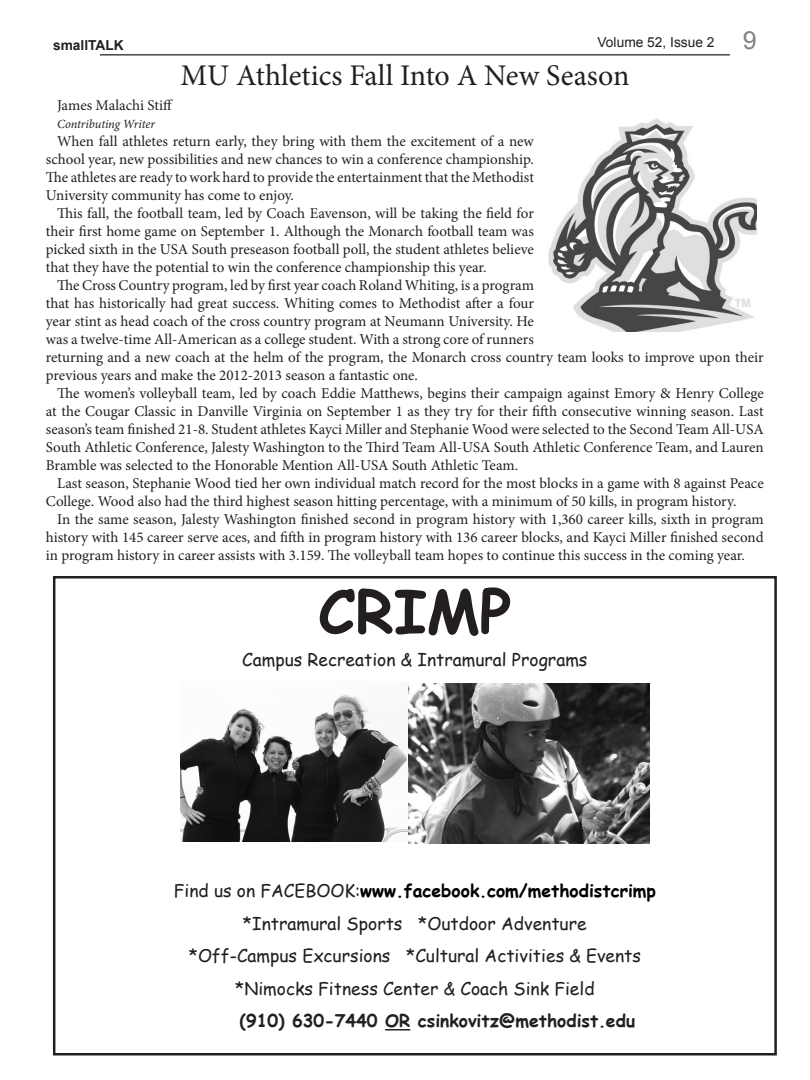
<style>
.page{position:relative;width:810px;height:1080px;background:#fff}
.page>*{position:absolute;margin:0;border:0;box-sizing:border-box;transform-origin:0 0}
.t1{font:700 60px "Comic Sans MS";color:#231f20}
.t2{font:30px "Minion Pro";color:#231f20}
.t3{font:25px "Arial";color:#808285}
.t4{font:17.5px "Comic Sans MS";color:#231f20}
.t5{font:700 17.5px "Comic Sans MS";color:#000}
.List_Paragraph{font:700 17.5px "Comic Sans MS";color:#231f20}
.t6{font:15px/18px "Minion Pro";color:#231f20;text-align:justify}
.t7{font:13.75px "Arial";color:#231f20}
.t8{font:700 13.75px "Arial";color:#231f20}
.t9{font:italic 12.5px "Minion Pro";letter-spacing:-.01em;color:#231f20}
.s1{font-weight:400;color:#231f20}
</style>
<div class="page">
<svg style="left:385px;top:1029px;width:25px;height:1px"></svg>
<img style="left:181px;top:694px;width:227px;height:147px">
<img style="left:409px;top:683px;width:240px;height:161px">
<div style="left:53px;top:576px;width:724px;height:479px;border:2px solid #231f20"></div>
<img style="left:549px;top:119px;width:207px;height:212px">
<hr style="left:100px;top:54px;width:630px;height:1px;background:#231f20">
<p class="t8" style="left:53px;top:36px;width:72px">smallTALK</p>
<p class="t7" style="left:598px;top:33px;width:118px">Volume 52, Issue 2</p>
<p class="t3" style="left:743px;top:24px;width:15px">9</p>
<p class="t2" style="left:181px;top:55px;width:450px">MU Athletics Fall Into A New Season</p>
<p class="t6" style="left:57px;top:96px;width:117px">James Malachi Stiff</p>
<p class="t9" style="left:57px;top:115px;width:99px">Contributing Writer</p>
<p class="t6" style="left:46px;top:132px;width:490px;text-indent:11px">When fall athletes return early, they bring with them the excitement of a new school year, new possibilities and new chances to win a conference championship.<br>The athletes are ready to work hard to provide the entertainment that the Methodist University community has come to enjoy.</p>
<p class="t6" style="left:46px;top:204px;width:490px;text-indent:11px">This fall, the football team, led by Coach Eavenson, will be taking the field for their first home game on September 1. Although the Monarch football team was picked sixth in the USA South preseason football poll, the student athletes believe that they have the potential to win the conference championship this year.</p>
<p class="t6" style="left:46px;top:276px;width:719px;text-align:left;text-indent:11px">The Cross Country program, led by first year coach Roland Whiting, is a program<br>that has historically had great success. Whiting comes to Methodist after a four<br>year stint as head coach of the cross country program at Neumann University. He<br>was a twelve-time All-American as a college student. With a strong core of runners<br>returning and a new coach at the helm of the program, the Monarch cross country team looks to improve upon their previous years and make the 2012-2013 season a fantastic one.</p>
<p class="t6" style="left:46px;top:384px;width:719px;text-indent:11px">The women’s volleyball team, led by coach Eddie Matthews, begins their campaign against Emory &amp; Henry College at the Cougar Classic in Danville Virginia on September 1 as they try for their fifth consecutive winning season. Last season’s team finished 21-8. Student athletes Kayci Miller and Stephanie Wood were selected to the Second Team All-USA South Athletic Conference, Jalesty Washington to the Third Team All-USA South Athletic Conference Team, and Lauren Bramble was selected to the Honorable Mention All-USA South Athletic Team.</p>
<p class="t6" style="left:46px;top:474px;width:719px;text-indent:11px">Last season, Stephanie Wood tied her own individual match record for the most blocks in a game with 8 against Peace<br>College. Wood also had the third highest season hitting percentage, with a minimum of 50 kills, in program history.</p>
<p class="t6" style="left:46px;top:510px;width:719px;text-indent:11px">In the same season, Jalesty Washington finished second in program history with 1,360 career kills, sixth in program history with 145 career serve aces, and fifth in program history with 136 career blocks, and Kayci Miller finished second in program history in career assists with 3.159. The volleyball team hopes to continue this success in the coming year.</p>
<p class="t1" style="left:318px;top:567px;width:195px">CRIMP</p>
<p class="t4" style="left:242px;top:647px;width:347px">Campus Recreation &amp; Intramural Programs</p>
<p class="t5" style="left:174px;top:878px;width:484px"><span class="s1">Find us on FACEBOOK:</span>www.facebook.com/methodistcrimp</p>
<p class="t4" style="left:243px;top:910px;width:345px">*Intramural Sports *Outdoor Adventure</p>
<p class="t4" style="left:189px;top:943px;width:454px">*Off-Campus Excursions *Cultural Activities &amp; Events</p>
<p class="t4" style="left:235px;top:976px;width:361px">*Nimocks Fitness Center &amp; Coach Sink Field</p>
<p class="List_Paragraph" style="left:240px;top:1008px;width:397px">(910) 630-7440 OR csinkovitz@methodist.edu</p>
</div>
